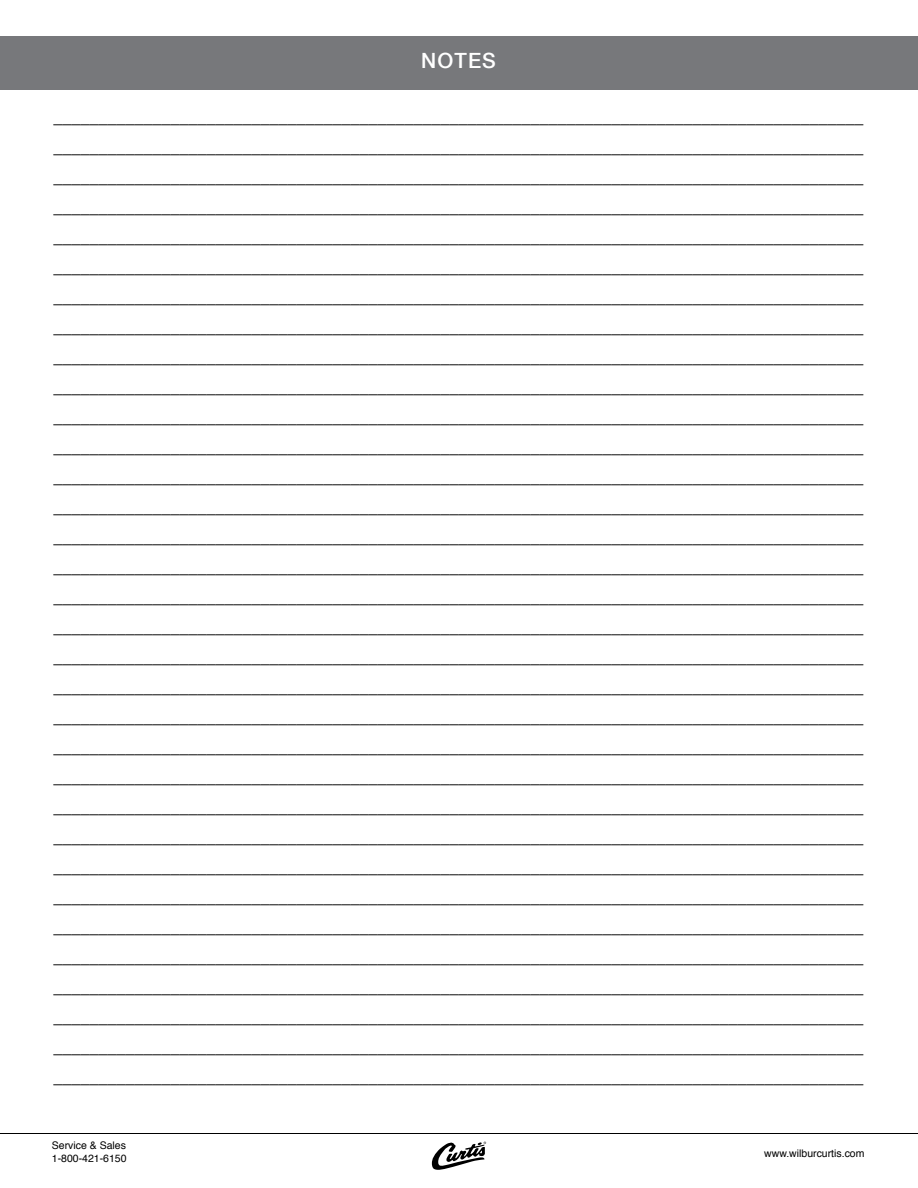
<style>
.page{position:relative;width:918px;height:1188px;background:#fff}
.page>*{position:absolute;margin:0;border:0;box-sizing:border-box;transform-origin:0 0}
.t1{font:500 21px "Helvetica Neue";letter-spacing:.05em;color:#fff}
.t2{font:18px/30px "Minion Pro";color:#000;text-align:justify}
.t3{font:10.5px/12.6px "Helvetica";color:#000}
</style>
<div class="page">
<hr style="left:0;top:1133px;width:918px;height:1px;background:#000">
<svg style="left:431px;top:1141px;width:55px;height:29px"></svg>
<div style="left:1px;top:36px;width:917px;height:54px;background:#77787b"></div>
<p class="t1" style="left:421px;top:44px;width:76px">NOTES</p>
<p class="t2" style="left:54px;top:102px;width:811px">__________________________________________________________________________________________ __________________________________________________________________________________________ __________________________________________________________________________________________ __________________________________________________________________________________________ __________________________________________________________________________________________ __________________________________________________________________________________________ __________________________________________________________________________________________ __________________________________________________________________________________________ __________________________________________________________________________________________ __________________________________________________________________________________________ __________________________________________________________________________________________ __________________________________________________________________________________________ __________________________________________________________________________________________ __________________________________________________________________________________________ __________________________________________________________________________________________ __________________________________________________________________________________________ __________________________________________________________________________________________ __________________________________________________________________________________________ __________________________________________________________________________________________ __________________________________________________________________________________________ __________________________________________________________________________________________ __________________________________________________________________________________________ __________________________________________________________________________________________ __________________________________________________________________________________________ __________________________________________________________________________________________ __________________________________________________________________________________________ __________________________________________________________________________________________ __________________________________________________________________________________________ __________________________________________________________________________________________ __________________________________________________________________________________________ __________________________________________________________________________________________ __________________________________________________________________________________________ __________________________________________________________________________________________</p>
<p class="t3" style="left:52px;top:1140px;width:76px">Service &amp; Sales<br>1-800-421-6150</p>
<p class="t3" style="left:764px;top:1147px;width:102px">www.wilburcurtis.com</p>
</div>
